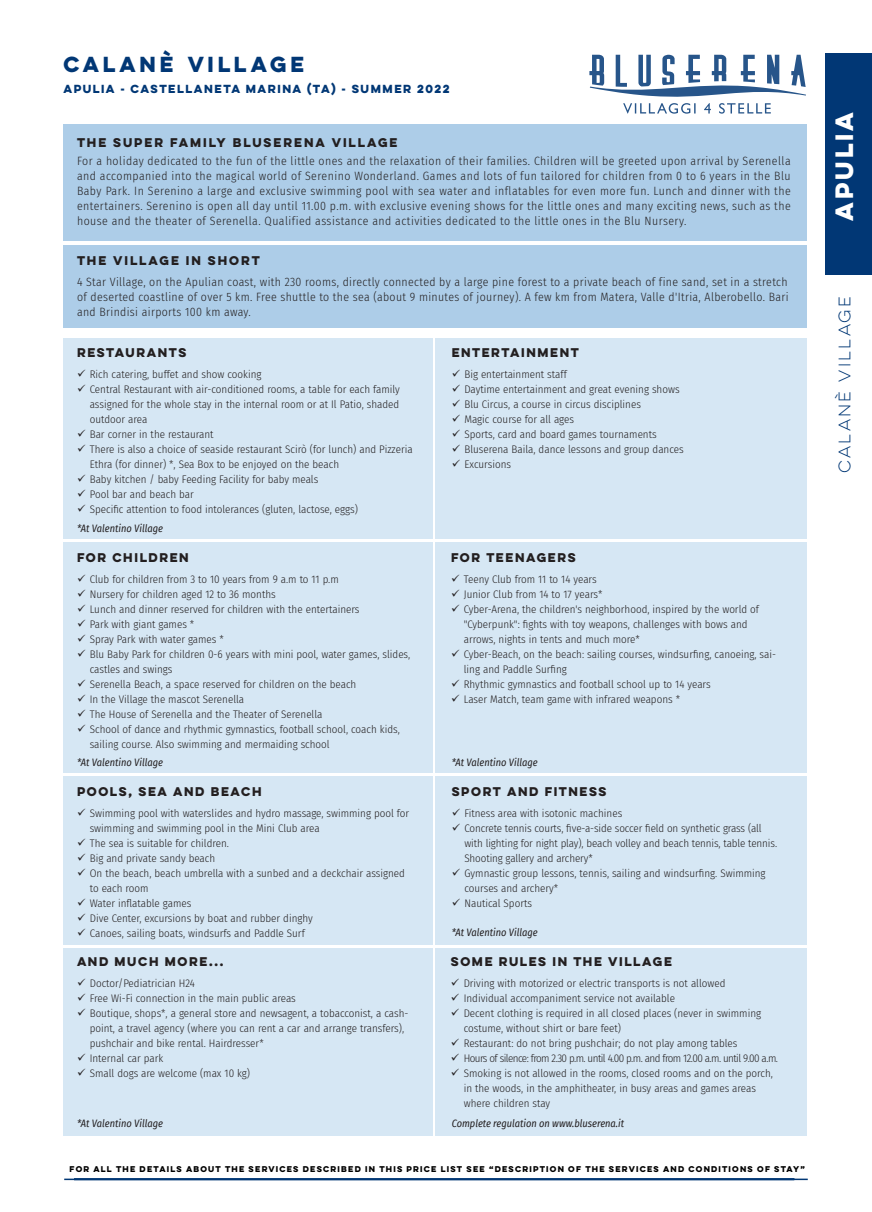
<style>
.page{position:relative;width:872px;height:1212px;background:#fff}
.page>*{position:absolute;margin:0;border:0;box-sizing:border-box;transform-origin:0 0}
.t1{font:700 22.5px "Lulo Clean One";letter-spacing:-.1em;color:#fff}
.t2{font:700 19.5px "Lulo Clean One";letter-spacing:-.04em;color:#013775}
.t3{font:15px "Lulo Clean One";letter-spacing:-.05em;color:#013775}
.t4{font:300 12px/15px "Fira Sans Condensed";letter-spacing:.03em;color:#231f20;text-align:justify}
.t5{font:700 11.25px "Lulo Clean One";letter-spacing:-.085em;color:#231f20}
.t6{font:700 11.25px "Lulo Clean One";letter-spacing:-.055em;color:#231f20}
.t7{font:300 10.95px/15px "Fira Sans Condensed";color:#231f20}
.t8{font:italic 10.5px "Fira Sans Condensed";color:#231f20}
.t9{font:700 10.5px "Lulo Clean One";letter-spacing:-.085em;color:#013775}
.t10{font:700 7.5px "Lulo Clean One";letter-spacing:-.065em;color:#000001}
</style>
<div class="page">
<div style="left:63px;top:338px;width:744px;height:797px;background:#d6e7f4"></div>
<div style="left:63px;top:124px;width:744px;height:116px;background:#adcde8"></div>
<hr style="left:433px;top:334px;width:2px;height:839px;background:#fff">
<hr style="left:62px;top:539px;width:745px;height:2px;background:#fff">
<hr style="left:63px;top:773px;width:743px;height:2px;background:#fff">
<hr style="left:62px;top:946px;width:745px;height:2px;background:#fff">
<div style="left:63px;top:245px;width:744px;height:83px;background:#adcde8"></div>
<div style="left:825px;top:53px;width:47px;height:222px;background:#013775"></div>
<svg style="left:589px;top:55px;width:217px;height:59px"></svg>
<hr style="left:64px;top:1178px;width:743px;height:2px;background:#013775">
<h2 class="t2" style="left:63px;top:49px;width:246px">CALANÈ VILLAGE</h2>
<p class="t9" style="left:63px;top:80px;width:390px">APULIA - CASTELLANETA MARINA (TA) - SUMMER 2022</p>
<p class="t6" style="left:77px;top:134px;width:324px">THE SUPER FAMILY BLUSERENA VILLAGE</p>
<p class="t4" style="left:77px;top:153px;width:715px">For a holiday dedicated to the fun of the little ones and the relaxation of their families. Children will be greeted upon arrival by Serenella and accompanied into the magical world of Serenino Wonderland. Games and lots of fun tailored for children from 0 to 6 years in the Blu Baby Park. In Serenino a large and exclusive swimming pool with sea water and inflatables for even more fun. Lunch and dinner with the entertainers. Serenino is open all day until 11.00 p.m. with exclusive evening shows for the little ones and many exciting news, such as the house and the theater of Serenellaࡳ Qualified assistance and activities dedicated to the little ones in the Blu Nurseryࡳ</p>
<p class="t6" style="left:77px;top:252px;width:187px">THE VILLAGE IN SHORT</p>
<p class="t4" style="left:77px;top:275px;width:713px">4 Star Village, on the Apulian coast, with 230 rooms, directly connected by a large pine forest to a private beach of fine sand, set in a stretch of deserted coastline of over 5 km. Free shuttle to the sea (about 9 minutes of journey). A few km from Matera, Valle d'Itria, Alberobello. Bari and Brindisi airports 100 km away.</p>
<p class="t5" style="left:77px;top:344px;width:113px">RESTAURANTS</p>
<p class="t7" style="left:90px;top:367px;width:324px">Rich catering, buffet and show cooking<br>Central Restaurant with air-conditioned rooms, a table for each family assigned for the whole stay in the internal room or at Il Patio, shaded outdoor area<br>Bar corner in the restaurant<br>There is also a choice of seaside restaurant Scirò (for lunch) and Pizzeria Ethra (for dinner) *, Sea Box to be enjoyed on the beach<br>Baby kitchen / baby Feeding Facility for baby meals<br>Pool bar and beach bar<br>Specific attention to food intolerances ࢏gluten࡬ lactose࡬ eggs࢐</p>
<p class="t8" style="left:77px;top:522px;width:87px">*At Valentino Village</p>
<p class="t5" style="left:77px;top:548px;width:116px">FOR CHILDREN</p>
<p class="t7" style="left:90px;top:571px;width:322px">Club for children from 3 to 10 years from 9 a.m to 11 p.m<br>Nursery for children aged ࠁࠀ to ࠅࠂ months<br>Lunch and dinner reserved for children with the entertainers<br>Park with giant games *<br>Spray Park with water games *<br>Blu Baby Park for children 0-6 years with mini pool, water games, slides, castles and swings<br>Serenella Beach, a space reserved for children on the beach<br>In the Village the mascot Serenella<br>The House of Serenella and the Theater of Serenella<br>School of dance and rhythmic gymnastics, football school, coach kids, sailing course. Also swimming and mermaiding school</p>
<p class="t5" style="left:452px;top:343px;width:131px">ENTERTAINMENT</p>
<p class="t7" style="left:464px;top:366px;width:221px">Big entertainment staff<br>Daytime entertainment and great evening shows Blu Circus, a course in circus disciplines<br>Magic course for all ages<br>Sports, card and board games tournaments Bluserena Baila, dance lessons and group dances Excursions</p>
<p class="t5" style="left:451px;top:548px;width:129px">FOR TEENAGERS</p>
<p class="t7" style="left:464px;top:571px;width:314px">Teeny Club from 11 to 14 years<br>Junior Club from 14 to 17 years*<br>Cyber-Arena, the children's neighborhood, inspired by the world of ࡶCyberpunk ࡫ࡶ fights with toy weapons࡬ challenges with bows and arrows, nights in tents and much more*<br>Cyber࢛Beach࡬ on the beach࡫ sailing courses࡬ windsurfing࡬ canoeing࡬ sai&shy;ling and Paddle Surfing<br>Rhythmic gymnastics and football school up to 14 years<br>Laser Match, team game with infrared weapons *</p>
<p class="t8" style="left:77px;top:757px;width:87px">*At Valentino Village</p>
<p class="t8" style="left:452px;top:757px;width:87px">*At Valentino Village</p>
<p class="t5" style="left:77px;top:783px;width:189px">POOLS, SEA AND BEACH</p>
<p class="t7" style="left:90px;top:806px;width:321px">Swimming pool with waterslides and hydro massage, swimming pool for swimming and swimming pool in the Mini Club area<br>The sea is suitable for children.<br>Big and private sandy beach<br>On the beach, beach umbrella with a sunbed and a deckchair assigned to each room<br>Water inflatable games<br>Dive Center, excursions by boat and rubber dinghy<br>Canoes, sailing boats, windsurfs and Paddle Surf</p>
<p class="t5" style="left:77px;top:952px;width:151px">AND MUCH MORE...</p>
<p class="t7" style="left:90px;top:975px;width:320px">Doctor/Pediatrician H24<br>Free Wi-Fi connection in the main public areas<br>Boutique, shops*, a general store and newsagent, a tobacconist, a cash&shy;point, a travel agency (where you can rent a car and arrange transfers), pushchair and bike rental. Hairdresser*<br>Internal car park<br>Small dogs are welcome (max 10 kg)</p>
<p class="t8" style="left:77px;top:1117px;width:87px">*At Valentino Village</p>
<p class="t5" style="left:452px;top:783px;width:159px">SPORT AND FITNESS</p>
<p class="t7" style="left:464px;top:806px;width:314px">Fitness area with isotonic machines<br>Concrete tennis courts࡬ five࢛a࢛side soccer field on synthetic grass ࢏all with lighting for night play), beach volley and beach tennis, table tennis.<br>Shooting gallery and archery*<br>Gymnastic group lessons࡬ tennis࡬ sailing and windsurfingࡳ Swimming courses and archery*<br>Nautical Sports</p>
<p class="t8" style="left:452px;top:926px;width:87px">*At Valentino Village</p>
<p class="t5" style="left:451px;top:953px;width:225px">SOME RULES IN THE VILLAGE</p>
<p class="t7" style="left:464px;top:976px;width:316px">Driving with motorized or electric transports is not allowed<br>Individual accompaniment service not available<br>Decent clothing is required in all closed places (never in swimming costume, without shirt or bare feet)<br>Restaurant: do not bring pushchair; do not play among tables<br>Hours of silence: from 2.30 p.m. until 4.00 p.m. and from 12.00 a.m. until 9.00 a.m.<br>Smoking is not allowed in the rooms, closed rooms and on the porch, in the woods, in the amphitheater, in busy areas and games areas where children stay</p>
<p class="t8" style="left:452px;top:1117px;width:174px">Complete regulation on www.bluserena.it</p>
<p class="t10" style="left:70px;top:1163px;width:738px">FOR ALL THE DETAILS ABOUT THE SERVICES DESCRIBED IN THIS PRICE LIST SEE “DESCRIPTION OF THE SERVICES AND CONDITIONS OF STAY”</p>
<h1 class="t1" style="left:826px;top:221px;width:115px;rotate:-90deg">APULIA</h1>
<h3 class="t3" style="left:834px;top:473px;width:181px;rotate:-90deg">CALANÈ VILLAGE</h3>
</div>
